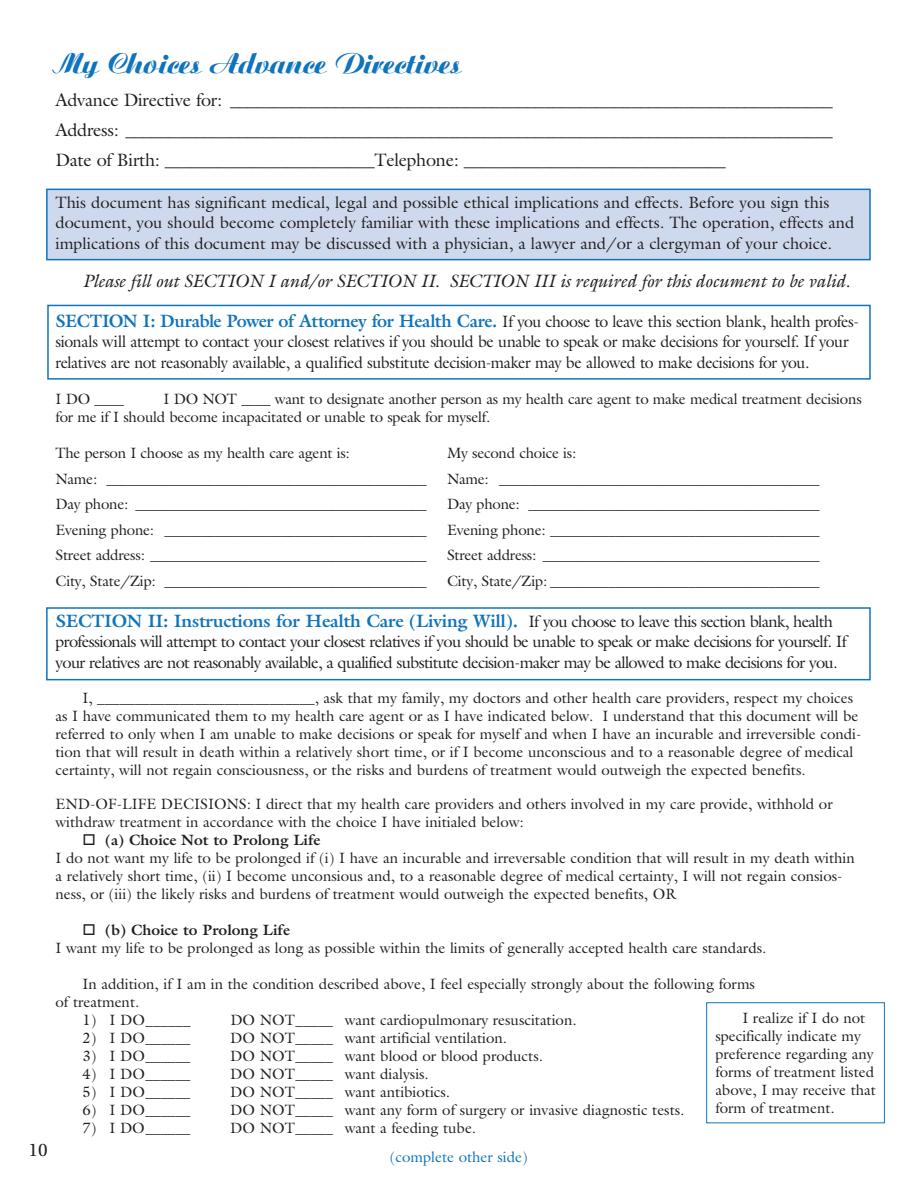
<style>
.page{position:relative;width:918px;height:1188px;background:#fff}
.page>*{position:absolute;margin:0;border:0;box-sizing:border-box;transform-origin:0 0}
.t1{font:30px "Aristocrat";letter-spacing:-.015em;color:#1074bc}
.t2{font:18px/30px "Galliard";letter-spacing:-.015em;color:#231f20;text-align:justify}
.t3{font:700 18px "Galliard";letter-spacing:-.015em;color:#1074bc}
.t4{font:italic 18px "Galliard";letter-spacing:-.015em;color:#231f20}
.t5{font:18px "Utopia";color:#231f20}
.t6{font:16.5px/19.8px "Galliard";letter-spacing:-.02em;color:#231f20;scale:.96 1}
.t7{font:16.5px/19.8px "Galliard";color:#231f20}
.t8{font:16.5px/21.6px "Galliard";letter-spacing:-.04em;color:#231f20}
.t9{font:15px/18px "Galliard";color:#231f20}
.t10{font:15px "Galliard";color:#1074bc}
.s1{font-weight:700;font-size:18px;color:#1074bc}
.s2{font-weight:400;font-size:16.5px;color:#231f20}
.s3{font-weight:700}
</style>
<div class="page">
<div style="left:46px;top:189px;width:825px;height:71px;background:#cfd9ed;border:2px solid #1074bc"></div>
<div style="left:47px;top:305px;width:824px;height:75px;border:2px solid #1074bc"></div>
<div style="left:46px;top:607px;width:825px;height:73px;border:2px solid #1074bc"></div>
<div style="left:706px;top:1002px;width:179px;height:121px;border:1px solid #1074bc"></div>
<h1 class="t1" style="left:56px;top:47px;width:408px">My Choices Advance Directives</h1>
<p class="t2" style="left:56px;top:85px;width:779px">Advance Directive for: _____________________________________________________________________ Address: _________________________________________________________________________________ Date of Birth: ________________________Telephone: ______________________________</p>
<p class="t7" style="left:56px;top:192px;width:800px">This document has significant medical, legal and possible ethical implications and effects. Before you sign this document, you should become completely familiar with these implications and effects. The operation, effects and</p>
<p class="t7" style="left:56px;top:233px;width:778px">implications of this document may be discussed with a physician, a lawyer and/or a clergyman of your choice.</p>
<p class="t4" style="left:82px;top:270px;width:769px">Please fill out SECTION I and/or SECTION II. SECTION III is required for this document to be valid.</p>
<p class="t6" style="left:56px;top:311px;width:839px"><span class="s1">SECTION I: Durable Power of Attorney for Health Care.</span> If you choose to leave this section blank, health profes&shy;sionals will attempt to contact your closest relatives if you should be unable to speak or make decisions for yourself. If your</p>
<p class="t6" style="left:56px;top:353px;width:787px">relatives are not reasonably available, a qualified substitute decision-maker may be allowed to make decisions for you.</p>
<p class="t9" style="left:56px;top:390px;width:70px">I DO ____</p>
<p class="t9" style="left:56px;top:390px;width:808px;text-indent:108px">I DO NOT ____ want to designate another person as my health care agent to make medical treatment decisions for me if I should become incapacitated or unable to speak for myself.</p>
<p class="t9" style="left:56px;top:444px;width:296px">The person I choose as my health care agent is:</p>
<p class="t9" style="left:447px;top:444px;width:131px">My second choice is:</p>
<p class="t9" style="left:56px;top:469px;width:373px">Name: ____________________________________________</p>
<p class="t9" style="left:447px;top:469px;width:374px">Name: ____________________________________________</p>
<p class="t9" style="left:56px;top:495px;width:373px">Day phone: ________________________________________</p>
<p class="t9" style="left:447px;top:495px;width:374px">Day phone: ________________________________________</p>
<p class="t9" style="left:56px;top:520px;width:373px">Evening phone: ____________________________________</p>
<p class="t9" style="left:447px;top:520px;width:374px">Evening phone: _____________________________________</p>
<p class="t9" style="left:56px;top:546px;width:373px">Street address: ______________________________________</p>
<p class="t9" style="left:447px;top:546px;width:374px">Street address: ______________________________________</p>
<p class="t9" style="left:56px;top:571px;width:373px">City, State/Zip: ____________________________________</p>
<p class="t9" style="left:447px;top:571px;width:374px">City, State/Zip: _____________________________________</p>
<p class="t3" style="left:56px;top:609px;width:779px">SECTION II: Instructions for Health Care (Living Will). <span class="s2">If you choose to leave this section blank, health</span></p>
<p class="t8" style="left:55px;top:630px;width:793px">professionals will attempt to contact your closest relatives if you should be unable to speak or make decisions for yourself. If your relatives are not reasonably available, a qualified substitute decision-maker may be allowed to make decisions for you.</p>
<p class="t9" style="left:56px;top:688px;width:808px;text-indent:27px">I, _____________________________, ask that my family, my doctors and other health care providers, respect my choices as I have communicated them to my health care agent or as I have indicated below. I understand that this document will be referred to only when I am unable to make decisions or speak for myself and when I have an incurable and irreversible condi&shy;tion that will result in death within a relatively short time, or if I become unconscious and to a reasonable degree of medical certainty, will not regain consciousness, or the risks and burdens of treatment would outweigh the expected benefits.</p>
<p class="t9" style="left:56px;top:795px;width:779px">END-OF-LIFE DECISIONS: I direct that my health care providers and others involved in my care provide, withhold or withdraw treatment in accordance with the choice I have initialed below:</p>
<p class="t9" style="left:56px;top:831px;width:801px;text-indent:27px">□ <span class="s3">(a) Choice Not to Prolong Life<br></span>I do not want my life to be prolonged if (i) I have an incurable and irreversable condition that will result in my death within a relatively short time, (ii) I become unconsious and, to a reasonable degree of medical certainty, I will not regain consios&shy;ness, or (iii) the likely risks and burdens of treatment would outweigh the expected benefits, OR</p>
<p class="t9" style="left:56px;top:921px;width:712px;text-indent:27px">□ <span class="s3">(b) Choice to Prolong Life<br></span>I want my life to be prolonged as long as possible within the limits of generally accepted health care standards.</p>
<p class="t9" style="left:56px;top:975px;width:701px;text-indent:27px">In addition, if I am in the condition described above, I feel especially strongly about the following forms of treatment.</p>
<p class="t9" style="left:82px;top:1011px;width:109px">1) I DO______</p>
<p class="t9" style="left:230px;top:1011px;width:348px">DO NOT_____ want cardiopulmonary resuscitation.</p>
<p class="t9" style="left:82px;top:1029px;width:109px">2) I DO______</p>
<p class="t9" style="left:230px;top:1029px;width:278px">DO NOT_____ want artificial ventilation.</p>
<p class="t9" style="left:82px;top:1047px;width:109px">3) I DO______</p>
<p class="t9" style="left:230px;top:1047px;width:314px">DO NOT_____ want blood or blood products.</p>
<p class="t9" style="left:82px;top:1065px;width:109px">4) I DO______</p>
<p class="t9" style="left:230px;top:1065px;width:200px">DO NOT_____ want dialysis.</p>
<p class="t9" style="left:82px;top:1083px;width:109px">5) I DO______</p>
<p class="t9" style="left:230px;top:1083px;width:221px">DO NOT_____ want antibiotics.</p>
<p class="t9" style="left:82px;top:1101px;width:109px">6) I DO______</p>
<p class="t9" style="left:230px;top:1101px;width:456px">DO NOT_____ want any form of surgery or invasive diagnostic tests.</p>
<p class="t9" style="left:82px;top:1119px;width:109px">7) I DO______</p>
<p class="t9" style="left:230px;top:1119px;width:247px">DO NOT_____ want a feeding tube.</p>
<p class="t10" style="left:390px;top:1147px;width:139px">(complete other side)</p>
<p class="t9" style="left:715px;top:1009px;width:162px;text-indent:27px">I realize if I do not specifically indicate my preference regarding any forms of treatment listed above, I may receive that form of treatment.</p>
<p class="t5" style="left:28px;top:1140px;width:21px">10</p>
</div>
